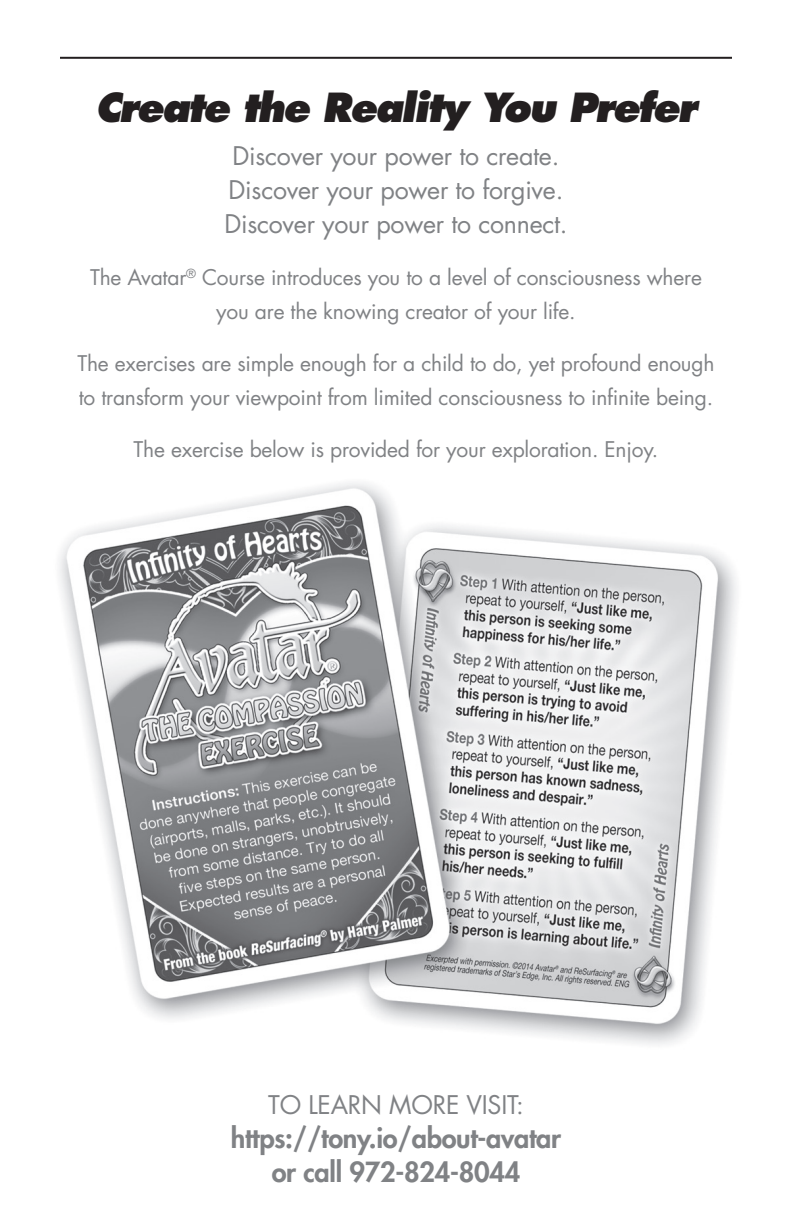
<style>
.page{position:relative;width:792px;height:1224px;background:#fff}
.page>*{position:absolute;margin:0;border:0;box-sizing:border-box;transform-origin:0 0}
.t1{font:italic 800 39px "Futura Std";letter-spacing:-.05em;color:#231f20}
.t2{font:800 27px/34px "Futura Std";letter-spacing:-.01em;color:#808285;text-align:center}
.t3{font:25px/34px "Futura Std";letter-spacing:-.01em;color:#808285;text-align:center}
.t4{font:21px/34px "Futura Std";letter-spacing:-.01em;color:#808285;text-align:center}
</style>
<div class="page">
<img style="left:59px;top:483px;width:678px;height:562px">
<hr style="left:60px;top:57px;width:672px;height:2px;background:#231f20">
<h1 class="t1" style="left:95px;top:82px;width:603px">Create the Reality You Prefer</h1>
<p class="t3" style="left:224px;top:139px;width:345px">Discover your power to create.<br>Discover your power to forgive.<br>Discover your power to connect.</p>
<p class="t4" style="left:90px;top:261px;width:613px">The Avatar<sup>®</sup> Course introduces you to a level of consciousness where you are the knowing creator of your life.</p>
<p class="t4" style="left:77px;top:347px;width:639px;text-align:left">The exercises are simple enough for a child to do, yet profound enough to transform your viewpoint from limited consciousness to infinite being.</p>
<p class="t4" style="left:134px;top:433px;width:526px">The exercise below is provided for your exploration. Enjoy.</p>
<p class="t3" style="left:268px;top:1088px;width:257px">TO LEARN MORE VIsit:</p>
<p class="t2" style="left:231px;top:1121px;width:332px">https://tony.io/about-avatar or call 972-824-8044</p>
</div>
